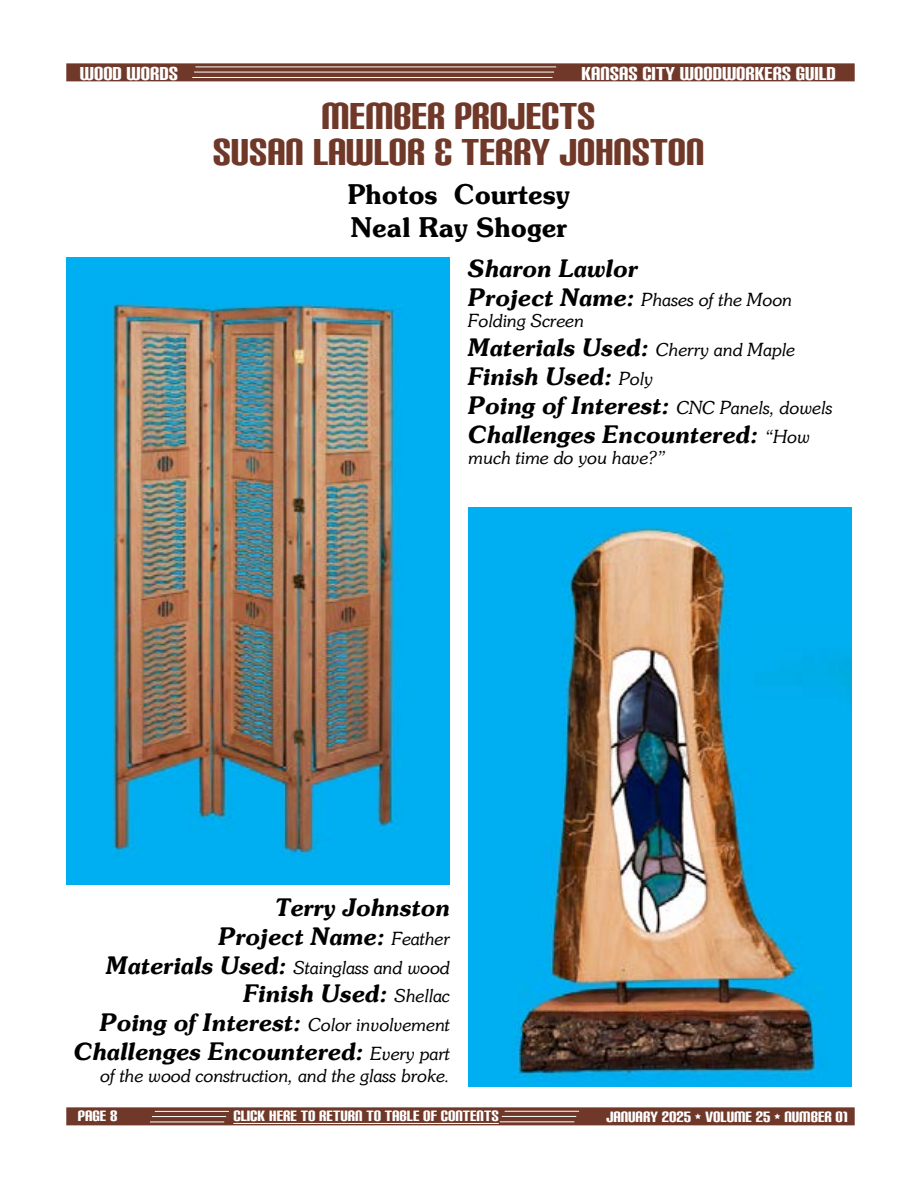
<style>
.page{position:relative;width:918px;height:1188px;background:#fff}
.page>*{position:absolute;margin:0;border:0;box-sizing:border-box;transform-origin:0 0}
.t1{font:45px/36px "Carbon Block";color:#6f3828;text-align:center}
.t2{font:27px/32.4px "Souvienne Bold SWFTE";color:#000}
.t3{font:24px/28.8px "Souvienne Bold Italic SWFTE";color:#000;text-align:right}
.t4{font:22.5px "Carbon Block";color:#fff}
.t5{font:18px/21.6px "Souvienne Italic SWFTE";color:#000}
.t6{font:18px "Carbon Block";color:#fff}
.s1{font-family:"Souvienne Bold Italic SWFTE";font-size:24px}
.s2{font-family:"Souvienne Italic SWFTE";font-size:18px}
</style>
<div class="page">
<div style="left:66px;top:63px;width:789px;height:18px;background:#6f3828"></div>
<hr style="left:195px;top:67px;width:361px;height:1px;background:#fff">
<hr style="left:192px;top:77px;width:361px;height:1px;background:#fff">
<hr style="left:194px;top:72px;width:360px;height:1px;background:#fff">
<div style="left:66px;top:1107px;width:789px;height:18px;background:#6f3828"></div>
<hr style="left:505px;top:1111px;width:74px;height:1px;background:#fff">
<hr style="left:500px;top:1121px;width:74px;height:1px;background:#fff">
<hr style="left:502px;top:1116px;width:74px;height:1px;background:#fff">
<hr style="left:233px;top:1123px;width:266px;height:1px;background:#fff">
<hr style="left:155px;top:1111px;width:74px;height:1px;background:#fff">
<hr style="left:150px;top:1122px;width:74px;height:1px;background:#fff">
<hr style="left:152px;top:1116px;width:74px;height:1px;background:#fff">
<img style="left:66px;top:257px;width:384px;height:627px">
<img style="left:468px;top:507px;width:384px;height:579px">
<p class="t4" style="left:80px;top:62px;width:100px">WOOD WORDS</p>
<p class="t4" style="left:581px;top:62px;width:256px">KANSAS CITY WOODWORKERS GUILD</p>
<h1 class="t1" style="left:213px;top:98px;width:493px">MEMBER PROJECTS<br>SUSAN LAWLOR &amp; TERRY JOHNSTON</h1>
<p class="t2" style="left:348px;top:178px;width:224px">Photos Courtesy<br>Neal Ray Shoger</p>
<p class="t3" style="left:468px;top:253px;width:171px">Sharon Lawlor</p>
<p class="t5" style="left:468px;top:288px;width:325px"><span class="s1">Project Name:</span> Phases of the Moon<br>Folding Screen</p>
<p class="t3" style="left:468px;top:333px;width:366px;text-align:left">Materials Used: <span class="s2">Cherry and Maple<br></span>Finish Used: <span class="s2">Poly<br></span>Poing of Interest: <span class="s2">CNC Panels, dowels<br></span>Challenges Encountered: <span class="s2">“How</span></p>
<p class="t5" style="left:468px;top:447px;width:199px">much time do you have?”</p>
<p class="t3" style="left:218px;top:892px;width:233px">Terry Johnston<br>Project Name: <span class="s2">Feather</span></p>
<p class="t5" style="left:106px;top:956px;width:345px"><span class="s1">Materials Used:</span> Stainglass and wood</p>
<p class="t3" style="left:74px;top:979px;width:378px">Finish Used: <span class="s2">Shellac<br></span>Poing of Interest: <span class="s2">Color involvement<br></span>Challenges Encountered: <span class="s2">Every part</span></p>
<p class="t5" style="left:100px;top:1064px;width:351px">of the wood construction, and the glass broke.</p>
<p class="t6" style="left:78px;top:1108px;width:41px">PAGE 8</p>
<p class="t6" style="left:233px;top:1107px;width:267px">CLICK HERE TO RETURN TO TABLE OF CONTENTS</p>
<p class="t6" style="left:607px;top:1108px;width:243px">JANUARY 2025 • VOLUME 25 • NUMBER 01</p>
</div>
